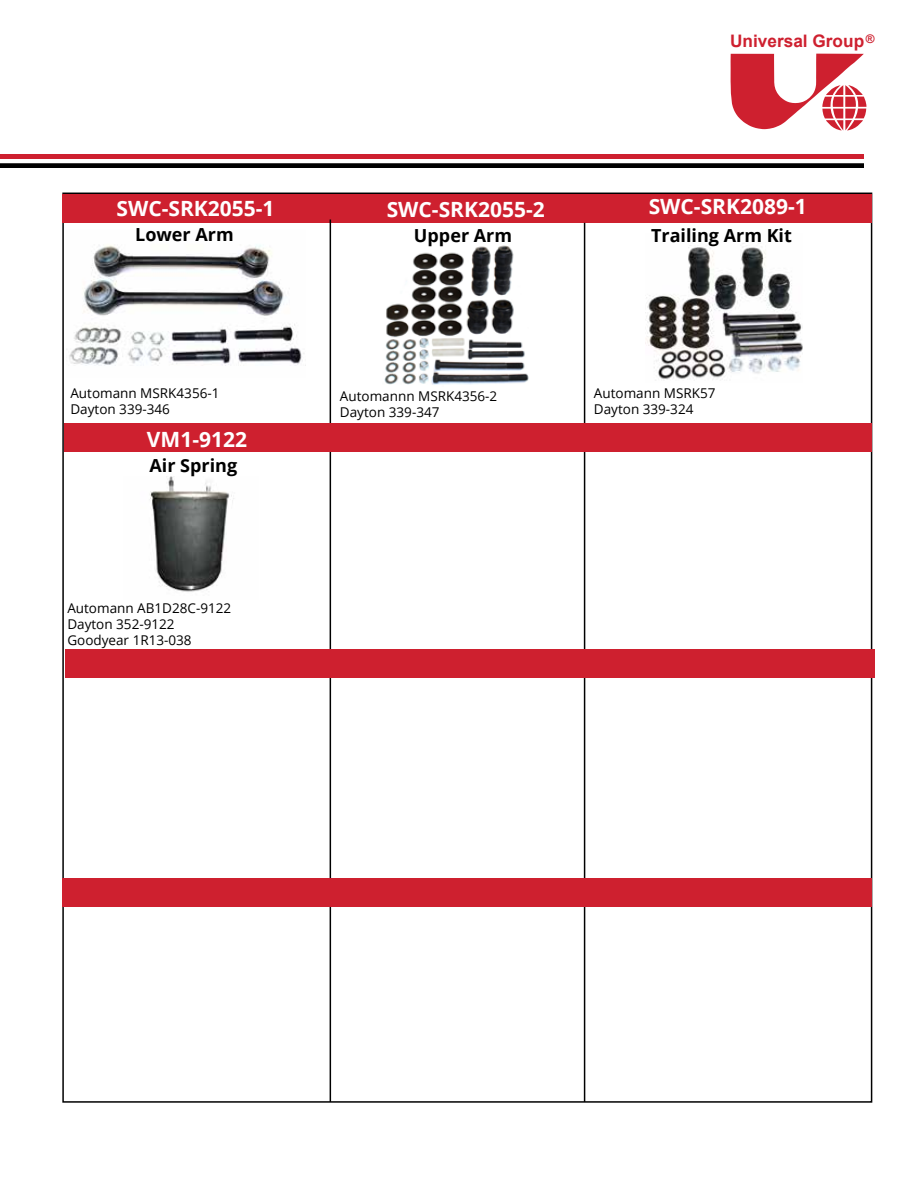
<style>
.page{position:relative;width:918px;height:1188px;background:#fff}
.page>*{position:absolute;margin:0;border:0;box-sizing:border-box;transform-origin:0 0}
.t1{font:700 21px "Open Sans";color:#fff}
.t2{font:700 18px "Open Sans";color:#000}
.t3{font:700 17.25px "Arial";color:#ce202f}
.t4{font:13.5px/16.2px "Open Sans";color:#000}
</style>
<div class="page">
<svg style="left:731px;top:54px;width:135px;height:76px"></svg>
<div style="left:62px;top:194px;width:810px;height:29px;background:#ce202f"></div>
<hr style="left:330px;top:220px;width:1px;height:882px;background:#000">
<hr style="left:584px;top:223px;width:1px;height:879px;background:#000">
<div style="left:64px;top:423px;width:807px;height:29px;background:#ce202f"></div>
<div style="left:65px;top:649px;width:810px;height:29px;background:#ce202f"></div>
<div style="left:62px;top:878px;width:810px;height:29px;background:#ce202f"></div>
<hr style="left:0;top:164px;width:864px;height:4px;background:#000">
<img style="left:69px;top:245px;width:235px;height:121px">
<img style="left:384px;top:245px;width:145px;height:140px">
<img style="left:645px;top:243px;width:157px;height:137px">
<img style="left:150px;top:476px;width:84px;height:116px">
<div style="left:0;top:154px;width:863px;height:5px;background:#ce202f"></div>
<h1 class="t1" style="left:117px;top:193px;width:160px">SWC-SRK2055-1</h1>
<h2 class="t2" style="left:135px;top:222px;width:100px">Lower Arm</h2>
<p class="t4" style="left:70px;top:384px;width:151px">Automann MSRK4356-1<br>Dayton 339-346</p>
<h1 class="t1" style="left:147px;top:424px;width:102px">VM1-9122</h1>
<h2 class="t2" style="left:149px;top:453px;width:89px">Air Spring</h2>
<p class="t4" style="left:67px;top:600px;width:165px">Automann AB1D28C-9122<br>Dayton 352-9122<br>Goodyear 1R13-038</p>
<p class="t3" style="left:730px;top:29px;width:146px">Universal Group<sup>®</sup></p>
<h1 class="t1" style="left:387px;top:195px;width:160px">SWC-SRK2055-2</h1>
<h2 class="t2" style="left:414px;top:223px;width:100px">Upper Arm</h2>
<h1 class="t1" style="left:649px;top:192px;width:160px">SWC-SRK2089-1</h1>
<h2 class="t2" style="left:651px;top:223px;width:142px">Trailing Arm Kit</h2>
<p class="t4" style="left:340px;top:387px;width:159px">Automannn MSRK4356-2<br>Dayton 339-347</p>
<p class="t4" style="left:594px;top:384px;width:123px">Automann MSRK57<br>Dayton 339-324</p>
</div>
